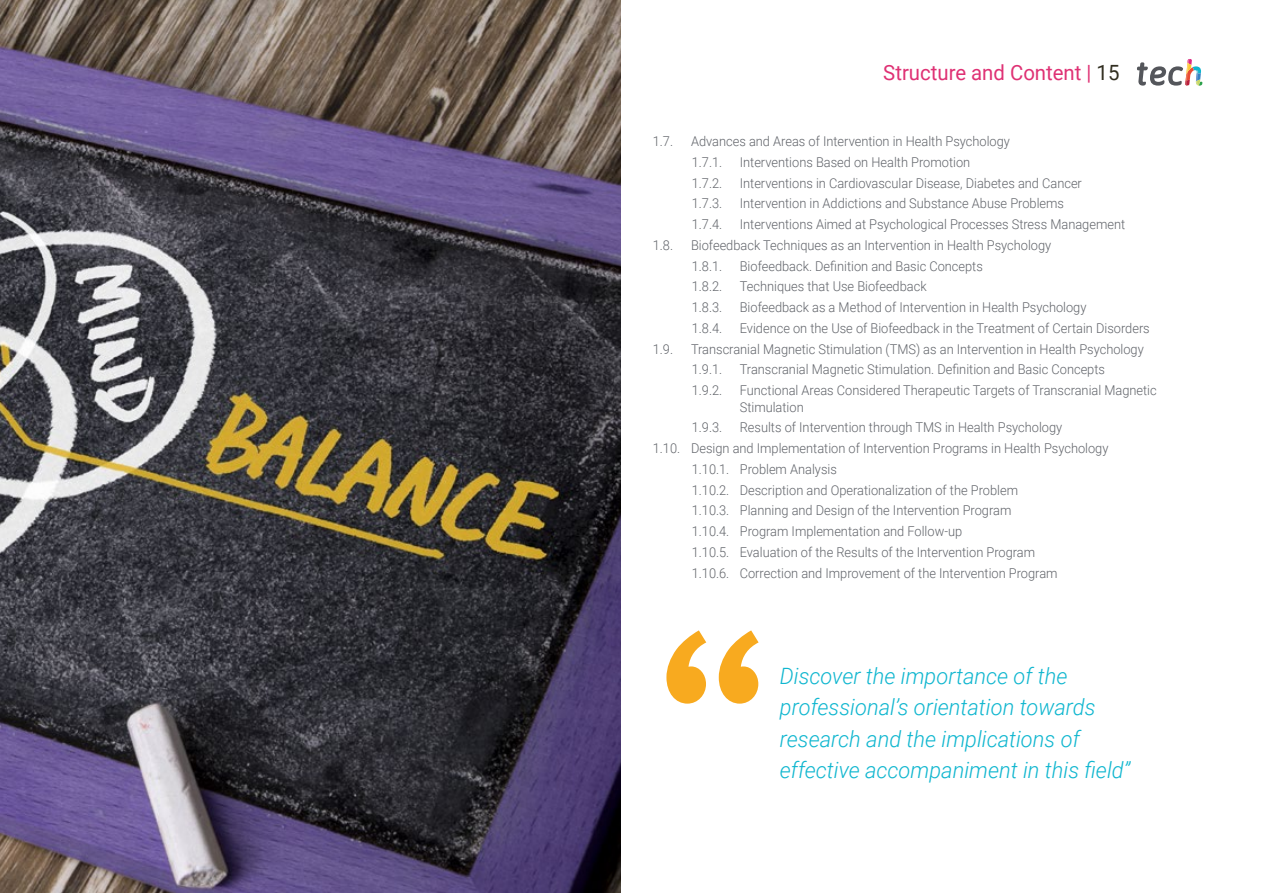
<style>
.page{position:relative;width:1263px;height:893px;background:#fff}
.page>*{position:absolute;margin:0;border:0;box-sizing:border-box;transform-origin:0 0}
.t1{font:italic 300 22.5px/31.5px "Roboto";color:#0fb6cf}
.t2{font:21px "Roboto";color:#df3174}
.t3{font:300 13.5px/20.7px "Roboto";color:#61646a;scale:.95 1}
.s1{color:#312e20}
</style>
<div class="page">
<img style="left:0;top:0;width:621px;height:893px">
<svg style="left:666px;top:630px;width:93px;height:74px"></svg>
<svg style="left:1137px;top:59px;width:65px;height:27px"></svg>
<h2 class="t2" style="left:883px;top:57px;width:238px">Structure and Content | <span class="s1">15</span></h2>
<p class="t3" style="left:653px;top:131px;width:23px">1.7.</p>
<p class="t3" style="left:691px;top:131px;width:337px">Advances and Areas of Intervention in Health Psychology<br>1.7.1.</p>
<p class="t3" style="left:740px;top:151px;width:244px">Interventions Based on Health Promotion</p>
<p class="t3" style="left:692px;top:172px;width:34px">1.7.2.</p>
<p class="t3" style="left:740px;top:172px;width:362px">Interventions in Cardiovascular Disease, Diabetes and Cancer</p>
<p class="t3" style="left:692px;top:193px;width:34px">1.7.3.</p>
<p class="t3" style="left:740px;top:193px;width:343px">Intervention in Addictions and Substance Abuse Problems</p>
<p class="t3" style="left:692px;top:214px;width:34px">1.7.4.</p>
<p class="t3" style="left:740px;top:214px;width:407px">Interventions Aimed at Psychological Processes Stress Management</p>
<p class="t3" style="left:653px;top:234px;width:23px">1.8.</p>
<p class="t3" style="left:691px;top:234px;width:381px">Biofeedback Techniques as an Intervention in Health Psychology<br>1.8.1.</p>
<p class="t3" style="left:740px;top:255px;width:257px">Biofeedback. Definition and Basic Concepts</p>
<p class="t3" style="left:692px;top:276px;width:34px">1.8.2.</p>
<p class="t3" style="left:740px;top:276px;width:198px">Techniques that Use Biofeedback</p>
<p class="t3" style="left:692px;top:297px;width:34px">1.8.3.</p>
<p class="t3" style="left:740px;top:297px;width:366px">Biofeedback as a Method of Intervention in Health Psychology</p>
<p class="t3" style="left:692px;top:317px;width:34px">1.8.4.</p>
<p class="t3" style="left:740px;top:317px;width:433px">Evidence on the Use of Biofeedback in the Treatment of Certain Disorders</p>
<p class="t3" style="left:653px;top:338px;width:23px">1.9.</p>
<p class="t3" style="left:691px;top:338px;width:478px">Transcranial Magnetic Stimulation (TMS) as an Intervention in Health Psychology<br>1.9.1.</p>
<p class="t3" style="left:740px;top:359px;width:386px">Transcranial Magnetic Stimulation. Definition and Basic Concepts</p>
<p class="t3" style="left:692px;top:380px;width:34px">1.9.2.</p>
<p class="t3" style="left:740px;top:382px;width:440px;line-height:16.5px">Functional Areas Considered Therapeutic Targets of Transcranial Magnetic<br>Stimulation</p>
<p class="t3" style="left:692px;top:417px;width:34px">1.9.3.</p>
<p class="t3" style="left:740px;top:417px;width:341px">Results of Intervention through TMS in Health Psychology</p>
<p class="t3" style="left:653px;top:438px;width:481px">1.10. Design and Implementation of Intervention Programs in Health Psychology</p>
<p class="t3" style="left:692px;top:458px;width:154px">1.10.1. Problem Analysis</p>
<p class="t3" style="left:692px;top:479px;width:345px">1.10.2. Description and Operationalization of the Problem</p>
<p class="t3" style="left:692px;top:500px;width:338px">1.10.3. Planning and Design of the Intervention Program</p>
<p class="t3" style="left:692px;top:521px;width:286px">1.10.4. Program Implementation and Follow-up</p>
<p class="t3" style="left:692px;top:541px;width:363px">1.10.5. Evaluation of the Results of the Intervention Program</p>
<p class="t3" style="left:692px;top:562px;width:387px">1.10.6. Correction and Improvement of the Intervention Program</p>
<h1 class="t1" style="left:780px;top:659px;width:352px">Discover the importance of the professional’s orientation towards research and the implications of effective accompaniment in this field”</h1>
</div>
